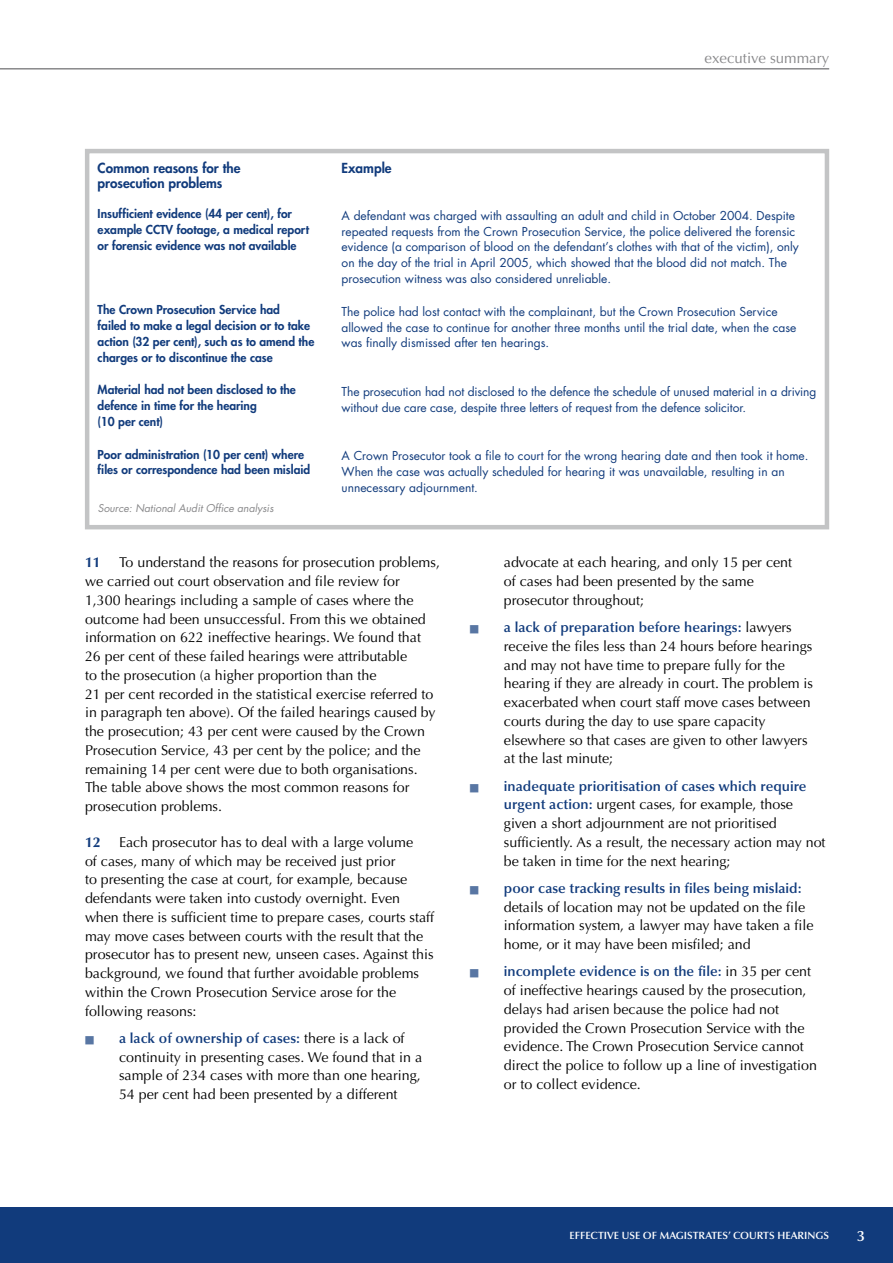
<style>
.page{position:relative;width:893px;height:1263px;background:#fff}
.page>*{position:absolute;margin:0;border:0;box-sizing:border-box;transform-origin:0 0}
.t1{font:15px "Optima LT Std";color:#88888a}
.t2{font:14.25px/18.8px "Optima LT Std";color:#000}
.t3{font:700 14.25px "Optima LT Std";color:#113b7c}
.t4{font:800 13.5px/15px "Futura Std";color:#113b7c}
.t5{font:12px/15.8px "Futura Std";color:#113b7c}
.t6{font:800 12px/15.8px "Futura Std";color:#113b7c}
.t7{font:600 10.5px "Optima LT Std";color:#fff}
.t8{font:italic 10.5px "Futura Std";color:#88888a}
.s1{color:#5876a3}
.s2{font-weight:600;color:#113b7c}
</style>
<div class="page">
<div style="left:0;top:1208px;width:893px;height:55px;background:#113b7c"></div>
<hr style="left:0;top:68px;width:829px;height:2px;background:#88888a">
<div style="left:85px;top:149px;width:744px;height:380px;border:4px solid #c3c4c5"></div>
<p class="t1" style="left:705px;top:49px;width:126px">executive summary</p>
<p class="t4" style="left:98px;top:160px;width:144px">Common reasons for the prosecution problems</p>
<p class="t6" style="left:98px;top:206px;width:213px">Insufficient evidence (44 per cent), for example CCTV footage, a medical report or forensic evidence was not available</p>
<p class="t6" style="left:98px;top:302px;width:218px">The Crown Prosecution Service had<br>failed to make a legal decision or to take action (32 per cent), such as to amend the charges or to discontinue the case</p>
<p class="t6" style="left:98px;top:382px;width:200px">Material had not been disclosed to the defence in time for the hearing<br>(10 per cent)</p>
<p class="t6" style="left:98px;top:446px;width:214px">Poor administration (10 per cent) where files or correspondence had been mislaid</p>
<p class="t8" style="left:98px;top:501px;width:177px">Source: National Audit Office analysis</p>
<p class="t4" style="left:342px;top:160px;width:52px">Example</p>
<p class="t5" style="left:342px;top:208px;width:459px">A defendant was charged with assaulting an adult and child in October 2004. Despite repeated requests from the Crown Prosecution Service, the police delivered the forensic evidence (a comparison of blood on the defendant’s clothes with that of the victim), only on the day of the trial in April 2005, which showed that the blood did not match. The prosecution witness was also considered unreliable.</p>
<p class="t5" style="left:342px;top:304px;width:456px">The police had lost contact with the complainant, but the Crown Prosecution Service allowed the case to continue for another three months until the trial date, when the case was finally dismissed after ten hearings.</p>
<p class="t5" style="left:342px;top:384px;width:476px">The prosecution had not disclosed to the defence the schedule of unused material in a driving without due care case, despite three letters of request from the defence solicitor.</p>
<p class="t5" style="left:342px;top:448px;width:468px">A Crown Prosecutor took a file to court for the wrong hearing date and then took it home.<br>When the case was actually scheduled for hearing it was unavailable, resulting in an unnecessary adjournment.</p>
<p class="t2" style="left:85px;top:553px;width:356px;text-indent:34px">To understand the reasons for prosecution problems, we carried out court observation and file review for<br>1,300 hearings including a sample of cases where the outcome had been unsuccessful. From this we obtained information on 622 ineffective hearings. We found that 26 per cent of these failed hearings were attributable<br>to the prosecution (a higher proportion than the<br>21 per cent recorded in the statistical exercise referred to in paragraph ten above). Of the failed hearings caused by the prosecution; 43 per cent were caused by the Crown Prosecution Service, 43 per cent by the police; and the remaining 14 per cent were due to both organisations.<br>The table above shows the most common reasons for prosecution problems.</p>
<p class="t3" style="left:85px;top:834px;width:17px">12</p>
<p class="t3" style="left:85px;top:554px;width:17px">11</p>
<p class="t2" style="left:85px;top:833px;width:350px;text-indent:34px">Each prosecutor has to deal with a large volume<br>of cases, many of which may be received just prior<br>to presenting the case at court, for example, because defendants were taken into custody overnight. Even when there is sufficient time to prepare cases, courts staff may move cases between courts with the result that the prosecutor has to present new, unseen cases. Against this background, we found that further avoidable problems within the Crown Prosecution Service arose for the following reasons:</p>
<p class="t2" style="left:119px;top:1029px;width:305px;text-indent:-34px"><span class="s1">■</span> <span class="s2">a lack of ownership of cases:</span> there is a lack of continuity in presenting cases. We found that in a sample of 234 cases with more than one hearing, 54 per cent had been presented by a different</p>
<p class="t2" style="left:504px;top:553px;width:290px">advocate at each hearing, and only 15 per cent of cases had been presented by the same prosecutor throughout;</p>
<p class="t2" style="left:504px;top:618px;width:311px;text-indent:-34px"><span class="s1">■</span> <span class="s2">a lack of preparation before hearings:</span> lawyers receive the files less than 24 hours before hearings and may not have time to prepare fully for the hearing if they are already in court. The problem is exacerbated when court staff move cases between courts during the day to use spare capacity elsewhere so that cases are given to other lawyers at the last minute;</p>
<p class="t2" style="left:504px;top:777px;width:323px;text-indent:-34px"><span class="s1">■</span> <span class="s2">inadequate prioritisation of cases which require urgent action:</span> urgent cases, for example, those given a short adjournment are not prioritised sufficiently. As a result, the necessary action may not be taken in time for the next hearing;</p>
<p class="t2" style="left:504px;top:879px;width:311px;text-indent:-34px"><span class="s1">■</span> <span class="s2">poor case tracking results in files being mislaid: </span>details of location may not be updated on the file information system, a lawyer may have taken a file home, or it may have been misfiled; and</p>
<p class="t2" style="left:504px;top:962px;width:315px;text-indent:-34px"><span class="s1">■</span> <span class="s2">incomplete evidence is on the file:</span> in 35 per cent of ineffective hearings caused by the prosecution, delays had arisen because the police had not provided the Crown Prosecution Service with the evidence. The Crown Prosecution Service cannot direct the police to follow up a line of investigation or to collect evidence.</p>
<p class="t7" style="left:570px;top:1229px;width:12px">Effecti</p>
<p class="t7" style="left:607px;top:1229px;width:22px">ve use</p>
<p class="t7" style="left:643px;top:1229px;width:25px">of magistrates</p>
<p class="t7" style="left:728px;top:1229px;width:13px">’ courts</p>
<p class="t7" style="left:777px;top:1229px;width:8px">hearings</p>
</div>
